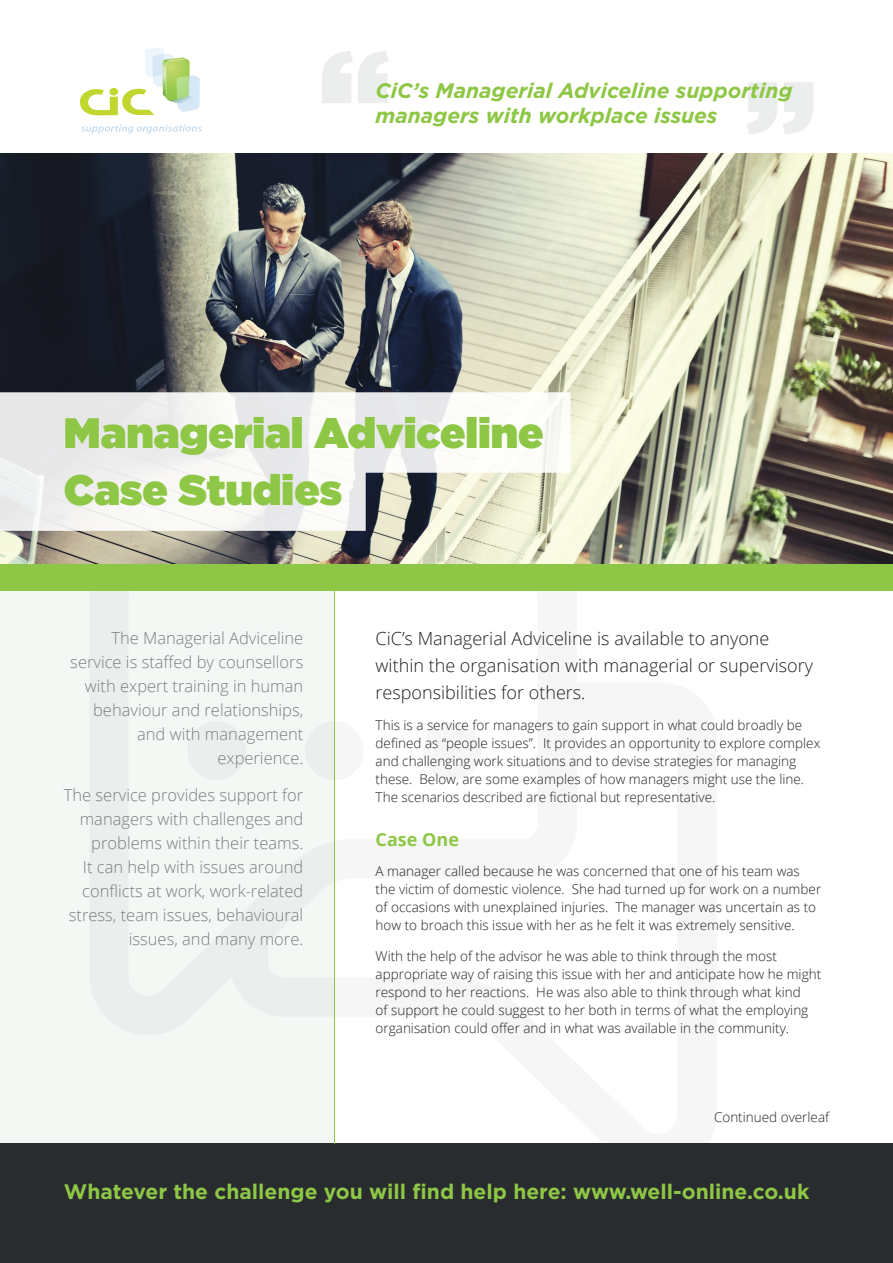
<style>
.page{position:relative;width:893px;height:1263px;background:#fff}
.page>*{position:absolute;margin:0;border:0;box-sizing:border-box;transform-origin:0 0}
.t1{font:900 129.75px "Gotham";color:#eceded}
.t2{font:900 42.6px/56.7px "Gotham";color:#8ec745}
.t3{font:italic 700 21px/25.2px "Gotham";color:#8ec745}
.t4{font:700 21px "Gotham";color:#8ec745}
.t5{font:300 18px/27px "Open Sans";color:#231f20}
.t6{font:700 18px "Open Sans";color:#8ec745}
.t7{font:300 16.5px/24px "Open Sans";color:#797e82;text-align:right}
.t8{font:300 13.5px/18px "Open Sans";color:#231f20}
</style>
<div class="page">
<div style="left:0;top:536px;width:334px;height:608px;background:#f5f7f5"></div>
<img style="left:0;top:153px;width:893px;height:411px">
<div style="left:0;top:1144px;width:893px;height:119px;background:#292c2f"></div>
<hr style="left:334px;top:565px;width:1px;height:579px;background:#8ec745">
<div style="left:0;top:564px;width:893px;height:26px;background:#8ec745"></div>
<svg style="left:0;top:392px;width:570px;height:139px;fill:#eeedec"></svg>
<svg style="left:80px;top:48px;width:120px;height:67px"></svg>
<svg style="left:81px;top:125px;width:121px;height:9px"></svg>
<h1 class="t1" style="left:816px;top:164px;width:73px;rotate:-180deg">“</h1>
<h3 class="t3" style="left:376px;top:77px;width:418px">CiC’s Managerial Adviceline supporting managers with workplace issues</h3>
<h2 class="t2" style="left:64px;top:404px;width:481px">Managerial Adviceline<br>Case Studies</h2>
<p class="t7" style="left:70px;top:626px;width:235px">The Managerial Adviceline service is staffed by counsellors with expert training in human behaviour and relationships, and with management experience.</p>
<p class="t7" style="left:64px;top:782px;width:241px">The service provides support for managers with challenges and problems within their teams.<br>It can help with issues around conflicts at work, work-related stress, team issues, behavioural issues, and many more.</p>
<h3 class="t5" style="left:376px;top:625px;width:439px">CiC’s Managerial Adviceline is available to anyone within the organisation with managerial or supervisory responsibilities for others.</h3>
<p class="t8" style="left:376px;top:716px;width:446px">This is a service for managers to gain support in what could broadly be defined as “people issues”. It provides an opportunity to explore complex and challenging work situations and to devise strategies for managing these. Below, are some examples of how managers might use the line.<br>The scenarios described are fictional but representative.</p>
<h3 class="t6" style="left:376px;top:826px;width:85px">Case One</h3>
<p class="t8" style="left:376px;top:862px;width:447px">A manager called because he was concerned that one of his team was the victim of domestic violence. She had turned up for work on a number of occasions with unexplained injuries. The manager was uncertain as to how to broach this issue with her as he felt it was extremely sensitive.</p>
<p class="t8" style="left:376px;top:947px;width:447px">With the help of the advisor he was able to think through the most appropriate way of raising this issue with her and anticipate how he might respond to her reactions. He was also able to think through what kind<br>of support he could suggest to her both in terms of what the employing organisation could offer and in what was available in the community.</p>
<p class="t8" style="left:714px;top:1107px;width:117px">Continued overleaf</p>
<h3 class="t4" style="left:64px;top:1179px;width:747px">Whatever the challenge you will find help here: www.well-online.co.uk</h3>
</div>
